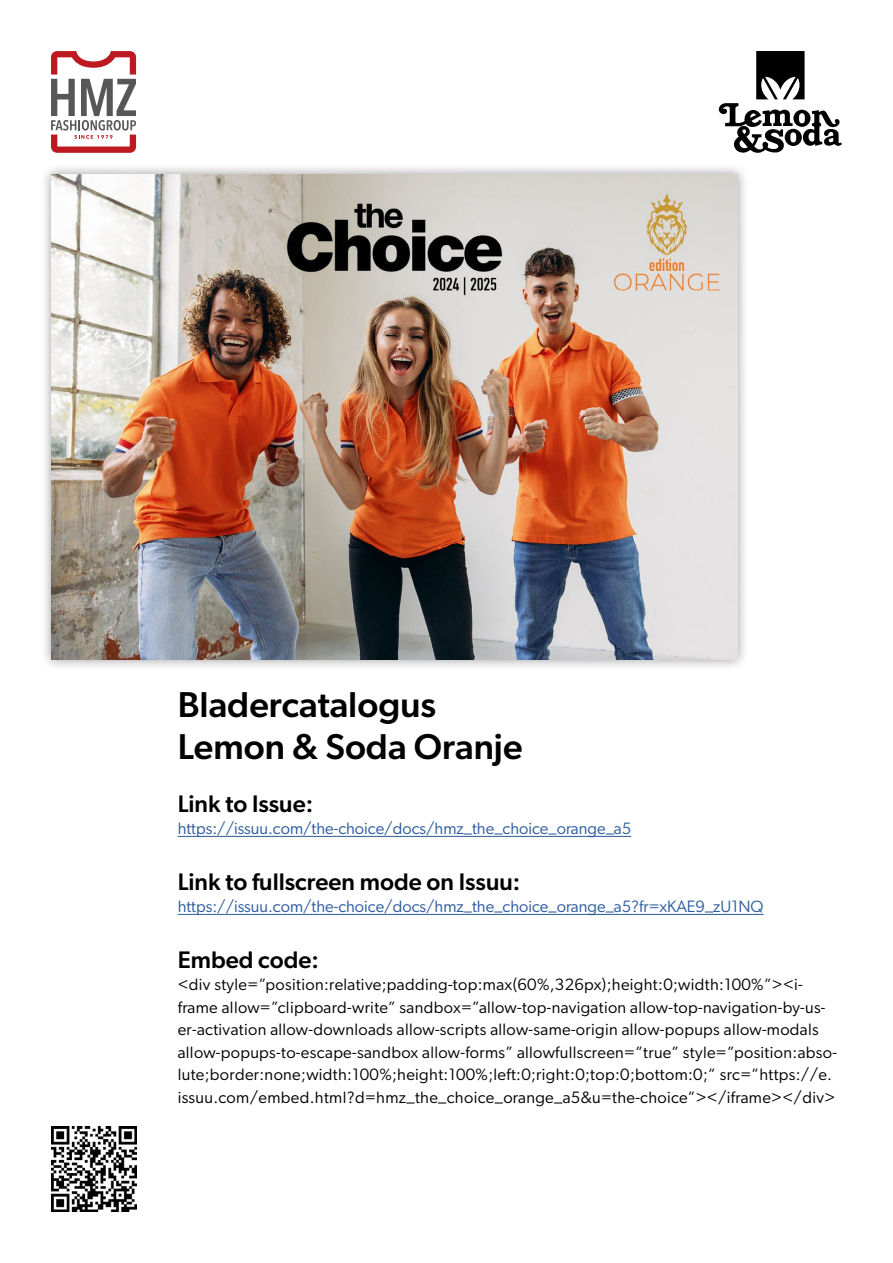
<style>
.page{position:relative;width:893px;height:1263px;background:#fff}
.page>*{position:absolute;margin:0;border:0;box-sizing:border-box;transform-origin:0 0}
.t1{font:500 36px/42px "Gibson";color:#000}
.t2{font:500 24px "Gibson";color:#000}
.t3{font:16.5px/22.5px "Gibson";letter-spacing:.02em;color:#000}
.t4{font:16.5px "Gibson";color:#2b5a9d}
</style>
<div class="page">
<svg style="left:51px;top:51px;width:85px;height:102px"></svg>
<div style="left:39px;top:163px;width:710px;height:508px;background:#000;opacity:.4"></div>
<img style="left:51px;top:174px;width:686px;height:485px">
<hr style="left:178px;top:836px;width:453px;height:1px;background:#2b5a9d">
<hr style="left:178px;top:914px;width:585px;height:1px;background:#2b5a9d">
<svg style="left:719px;top:51px;width:123px;height:102px"></svg>
<img style="left:51px;top:1127px;width:85px;height:85px">
<h1 class="t1" style="left:178px;top:683px;width:346px">Bladercatalogus<br>Lemon &amp; Soda Oranje</h1>
<h2 class="t2" style="left:178px;top:789px;width:137px">Link to Issue:</h2>
<p class="t4" style="left:178px;top:819px;width:455px">https://issuu.com/the-choice/docs/hmz_the_choice_orange_a5</p>
<h2 class="t2" style="left:178px;top:867px;width:344px">Link to fullscreen mode on Issuu:</h2>
<p class="t4" style="left:178px;top:897px;width:587px">https://issuu.com/the-choice/docs/hmz_the_choice_orange_a5?fr=xKAE9_zU1NQ</p>
<h2 class="t2" style="left:178px;top:945px;width:143px">Embed code:</h2>
<p class="t3" style="left:178px;top:973px;width:661px">&lt;div style=”position:relative;padding-top:max(60%,326px);height:0;width:100%”&gt;&lt;i&shy;frame allow=”clipboard-write” sandbox=”allow-top-navigation allow-top-navigation-by-us&shy;er-activation allow-downloads allow-scripts allow-same-origin allow-popups allow-modals allow-popups-to-escape-sandbox allow-forms” allowfullscreen=”true” style=”position:abso&shy;lute;border:none;width:100%;height:100%;left:0;right:0;top:0;bottom:0;” src=”https://e. issuu.com/embed.html?d=hmz_the_choice_orange_a5&amp;u=the-choice”&gt;&lt;/iframe&gt;&lt;/div&gt;</p>
</div>
